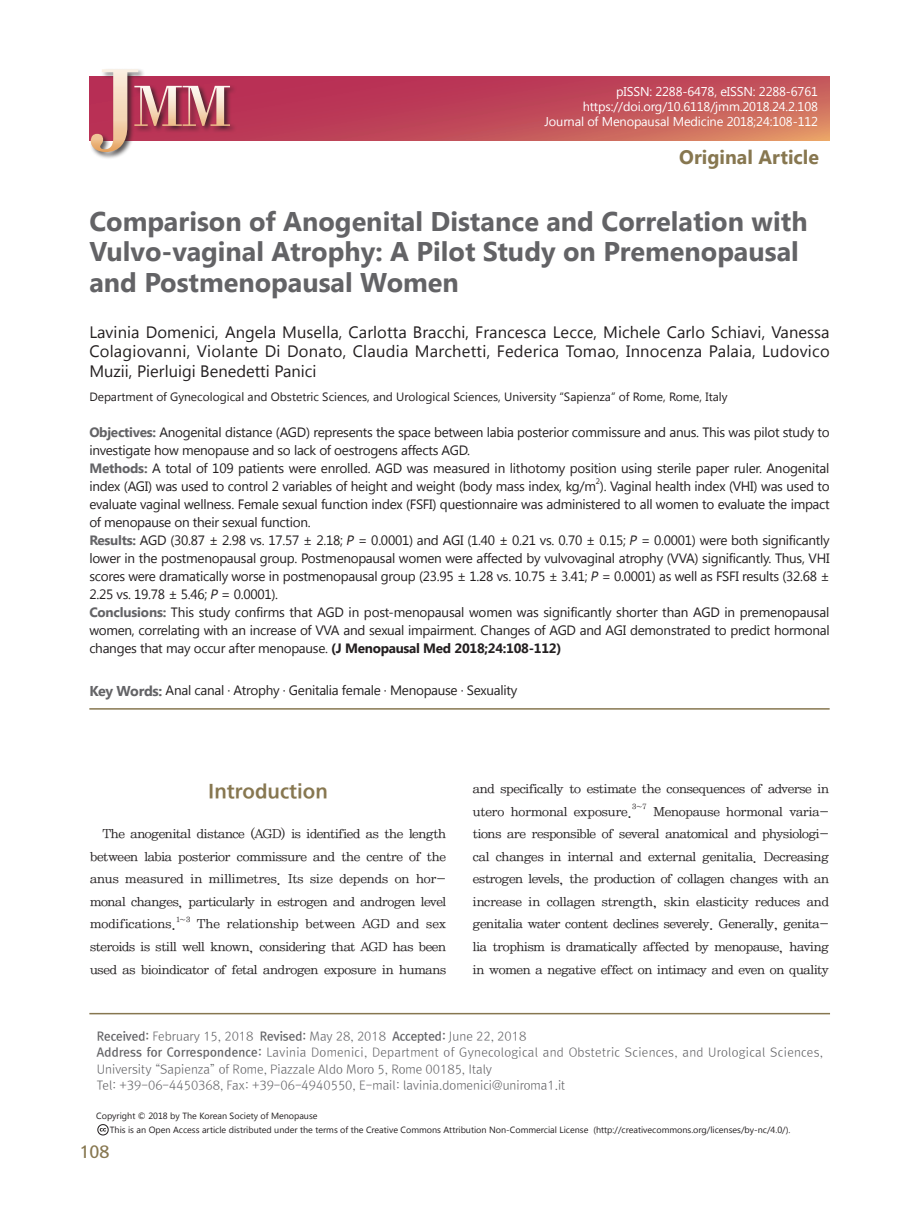
<style>
.page{position:relative;width:919px;height:1217px;background:#fff}
.page>*{position:absolute;margin:0;border:0;box-sizing:border-box;transform-origin:0 0}
.t1{font:60px "Bodoni BT";color:#fff}
.t2{font:700 27px/30px "Segoe UI";color:#636366}
.t3{font:700 19.5px "Segoe UI";color:#877750}
.t4{font:19.5px "Rix J Go B";color:#877750;scale:1.05 1}
.t5{font:16.5px/19.5px "Segoe UI";color:#231f20;text-align:justify}
.t6{font:16.5px "Rix M Go B";color:#877750}
.t7{font:14.25px/22.5px "YDIY Mj O130 KS Cpc EUC H";letter-spacing:-.1em;color:#231f20;text-align:justify;scale:1.05 1}
.t8{font:13.5px/18px "Segoe UI";letter-spacing:-.02em;color:#231f20}
.t9{font:12.75px/15px "Segoe UI";letter-spacing:-.01em;color:#fff;text-align:right}
.t10{font:12px/16.5px "Rix M Go L";color:#636366}
.t11{font:12px "Segoe UI";color:#231f20}
.t12{font:9px/14.4px "Segoe UI";color:#231f20}
.t13{font:8.25px "YDIY Mj O130 KS Cpc EUC H";color:#231f20;scale:1.05 1}
.t14{font:7.8px "Segoe UI";color:#231f20}
.s1{font-size:109.5px}
.s2{font-weight:700;color:#636366}
.s3{font-style:italic}
.s4{font-weight:700}
.s5{font-weight:700;font-size:14.25px;color:#636366}
.s6{font-family:"Rix M Go B"}
</style>
<div class="page">
<hr style="left:89px;top:1012px;width:741px;height:2px;background:#877750">
<svg style="left:237px;top:77px;width:592px;height:63px;background:#c14c59"></svg>
<div style="left:89px;top:68px;width:148px;height:91px;background:#231f20;opacity:.75"></div>
<svg style="left:97px;top:1124px;width:12px;height:12px"></svg>
<hr style="left:89px;top:708px;width:740px;height:1px;background:#877750">
<h1 class="t1" style="left:89px;top:68px;width:144px"><span class="s1">J</span> MM</h1>
<p class="t9" style="left:582px;top:84px;width:237px">pISSN: 2288-6478, eISSN: 2288-6761 https://doi.org/10.6118/jmm.2018.24.2.108</p>
<p class="t9" style="left:544px;top:114px;width:275px">Journal of Menopausal Medicine 2018;24:108-112</p>
<h3 class="t3" style="left:679px;top:143px;width:141px">Original Article</h3>
<h2 class="t2" style="left:89px;top:205px;width:719px">Comparison of Anogenital Distance and Correlation with<br>Vulvo-vaginal Atrophy: A Pilot Study on Premenopausal and Postmenopausal Women</h2>
<p class="t5" style="left:89px;top:321px;width:741px">Lavinia Domenici, Angela Musella, Carlotta Bracchi, Francesca Lecce, Michele Carlo Schiavi, Vanessa Colagiovanni, Violante Di Donato, Claudia Marchetti, Federica Tomao, Innocenza Palaia, Ludovico Muzii, Pierluigi Benedetti Panici</p>
<p class="t11" style="left:89px;top:388px;width:639px">Department of Gynecological and Obstetric Sciences, and Urological Sciences, University “Sapienza” of Rome, Rome, Italy</p>
<p class="t8" style="left:89px;top:422px;width:741px"><span class="s2">Objectives:</span> Anogenital distance (AGD) represents the space between labia posterior commissure and anus. This was pilot study to investigate how menopause and so lack of oestrogens affects AGD.<br><span class="s2">Methods:</span> A total of 109 patients were enrolled. AGD was measured in lithotomy position using sterile paper ruler. Anogenital index (AGI) was used to control 2 variables of height and weight (body mass index, kg/m ). Vaginal health index (VHI) was used to</p>
<p class="t14" style="left:595px;top:476px;width:6px">2</p>
<p class="t8" style="left:89px;top:494px;width:741px">evaluate vaginal wellness. Female sexual function index (FSFI) questionnaire was administered to all women to evaluate the impact of menopause on their sexual function.<br><span class="s2">Results:</span> AGD (30.87 ± 2.98 vs. 17.57 ± 2.18; <span class="s3">P</span> = 0.0001) and AGI (1.40 ± 0.21 vs. 0.70 ± 0.15; <span class="s3">P</span> = 0.0001) were both significantly lower in the postmenopausal group. Postmenopausal women were affected by vulvovaginal atrophy (VVA) significantly. Thus, VHI scores were dramatically worse in postmenopausal group (23.95 ± 1.28 vs. 10.75 ± 3.41; <span class="s3">P</span> = 0.0001) as well as FSFI results (32.68 ± 2.25 vs. 19.78 ± 5.46; <span class="s3">P</span> = 0.0001).<br><span class="s2">Conclusions:</span> This study confirms that AGD in post-menopausal women was significantly shorter than AGD in premenopausal women, correlating with an increase of VVA and sexual impairment. Changes of AGD and AGI demonstrated to predict hormonal changes that may occur after menopause. <span class="s4">(J Menopausal Med 2018;24:108-112)</span></p>
<p class="t8" style="left:89px;top:681px;width:429px"><span class="s5">Key Words:</span> Anal canal · Atrophy · Genitalia female · Menopause · Sexuality</p>
<h3 class="t4" style="left:208px;top:779px;width:115px">Introduction</h3>
<p class="t7" style="left:89px;top:823px;width:342px;text-indent:13px">The anogenital distance (AGD) is identified as the length between labia posterior commissure and the centre of the anus measured in millimetres. Its size depends on hor&shy;monal changes, particularly in estrogen and androgen level modifications.</p>
<p class="t13" style="left:176px;top:915px;width:15px">1~3</p>
<p class="t7" style="left:89px;top:913px;width:342px;text-indent:107px">The relationship between AGD and sex steroids is still well known, considering that AGD has been used as bioindicator of fetal androgen exposure in humans</p>
<p class="t7" style="left:472px;top:778px;width:342px">and specifically to estimate the consequences of adverse in utero hormonal exposure.</p>
<p class="t13" style="left:631px;top:802px;width:16px">3~7</p>
<p class="t7" style="left:472px;top:800px;width:342px;text-indent:180px">Menopause hormonal varia&shy;tions are responsible of several anatomical and physiologi&shy;cal changes in internal and external genitalia. Decreasing estrogen levels, the production of collagen changes with an increase in collagen strength, skin elasticity reduces and genitalia water content declines severely. Generally, genita&shy;lia trophism is dramatically affected by menopause, having in women a negative effect on intimacy and even on quality</p>
<p class="t10" style="left:97px;top:1027px;width:727px"><span class="s6">Received:</span> February 15, 2018 <span class="s6">Revised:</span> May 28, 2018 <span class="s6">Accepted:</span> June 22, 2018<br><span class="s6">Address for Correspondence:</span> Lavinia Domenici, Department of Gynecological and Obstetric Sciences, and Urological Sciences, University “Sapienza” of Rome, Piazzale Aldo Moro 5, Rome 00185, Italy<br>Tel: +39-06-4450368, Fax: +39-06-4940550, E-mail: lavinia.domenici@uniroma1.it</p>
<p class="t12" style="left:110px;top:1107px;width:682px;text-indent:-14px">Copyright © 2018 by The Korean Society of Menopause<br>This is an Open Access article distributed under the terms of the Creative Commons Attribution Non-Commercial License (http://creativecommons.org/licenses/by-nc/4.0/).</p>
<p class="t6" style="left:80px;top:1142px;width:31px">108</p>
</div>
